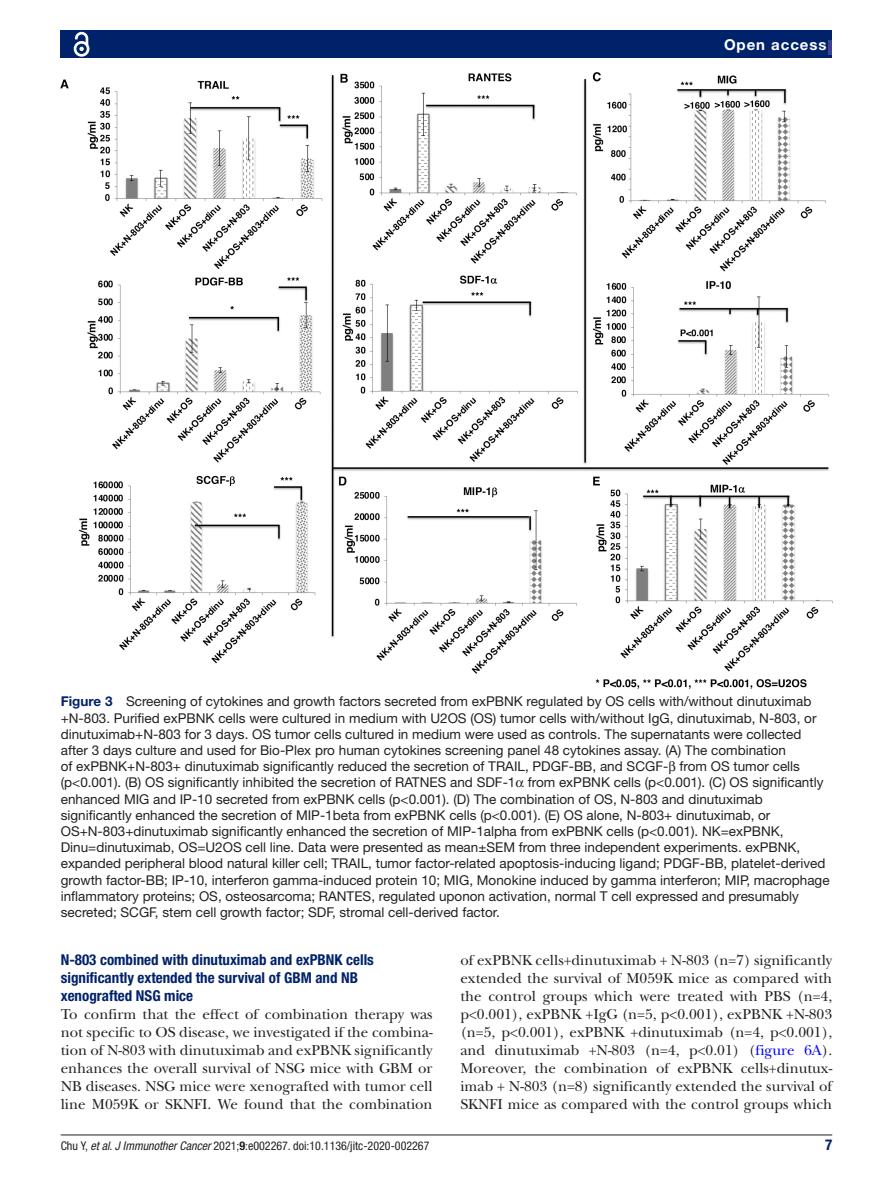
<style>
.page{position:relative;width:893px;height:1191px;background:#fff}
.page>*{position:absolute;margin:0;border:0;box-sizing:border-box;transform-origin:0 0}
.t1{font:15px/18px "New Baskerville";color:#231f20;text-align:justify}
.t2{font:700 condensed 15px/18px "Helvetica Neue LT Std";color:#00226b}
.t3{font:700 15px "Helvetica Neue LT Std";letter-spacing:.065em;color:#fff}
.t4{font:13.5px/16.2px "Helvetica Neue LT Std";color:#231f20}
.t5{font:condensed 12px "Helvetica Neue LT Std";color:#231f20}
.s1{font-weight:700;color:#00226b}
.s2{color:#00f}
.s3{font-style:italic}
.s4{font-weight:700}
</style>
<div class="page">
<hr style="left:61px;top:1134px;width:771px;height:1px;background:#231f20">
<div style="left:61px;top:31px;width:771px;height:27px;background:#00226b"></div>
<hr style="left:828px;top:40px;width:4px;height:15px;background:#414099">
<svg style="left:73px;top:31px;width:17px;height:26px"></svg>
<img style="left:61px;top:73px;width:771px;height:615px">
<p class="t3" style="left:724px;top:35px;width:104px">Open access</p>
<p class="t4" style="left:61px;top:693px;width:770px"><span class="s1">Figure 3</span> Screening of cytokines and growth factors secreted from exPBNK regulated by OS cells with/without dinutuximab +N-803. Purified exPBNK cells were cultured in medium with U2OS (OS) tumor cells with/without IgG, dinutuximab, N-803, or dinutuximab+N-803 for 3 days. OS tumor cells cultured in medium were used as controls. The supernatants were collected after 3 days culture and used for Bio-Plex pro human cytokines screening panel 48 cytokines assay. (A) The combination<br>of exPBNK+N-803+ dinutuximab significantly reduced the secretion of TRAIL, PDGF-BB, and SCGF- from OS tumor cells (p&lt;0.001). (B) OS significantly inhibited the secretion of RATNES and SDF-1 from exPBNK cells (p&lt;0.001). (C) OS significantly enhanced MIG and IP-10 secreted from exPBNK cells (p&lt;0.001). (D) The combination of OS, N-803 and dinutuximab significantly enhanced the secretion of MIP-1beta from exPBNK cells (p&lt;0.001). (E) OS alone, N-803+ dinutuximab, or OS+N-803+dinutuximab significantly enhanced the secretion of MIP-1alpha from exPBNK cells (p&lt;0.001). NK=exPBNK, Dinu=dinutuximab, OS=U2OS cell line. Data were presented as mean±SEM from three independent experiments. exPBNK, expanded peripheral blood natural killer cell; TRAIL, tumor factor-related apoptosis-inducing ligand; PDGF-BB, platelet-derived growth factor-BB; IP-10, interferon gamma-induced protein 10; MIG, Monokine induced by gamma interferon; MIP, macrophage inflammatory proteins; OS, osteosarcoma; RANTES, regulated uponon activation, normal T cell expressed and presumably secreted; SCGF, stem cell growth factor; SDF, stromal cell-derived factor.</p>
<p class="t2" style="left:61px;top:950px;width:315px">N-803 combined with dinutuximab and exPBNK cells significantly extended the survival of GBM and NB xenografted NSG mice</p>
<p class="t1" style="left:61px;top:1005px;width:373px">To confirm that the effect of combination therapy was not specific to OS disease, we investigated if the combina&shy;tion of N-803 with dinutuximab and exPBNK significantly enhances the overall survival of NSG mice with GBM or NB diseases. NSG mice were xenografted with tumor cell line M059K or SKNFI. We found that the combination</p>
<p class="t1" style="left:460px;top:951px;width:373px">of exPBNK cells+dinutuximab + N-803 (n=7) significantly extended the survival of M059K mice as compared with the control groups which were treated with PBS (n=4, p&lt;0.001), exPBNK +IgG (n=5, p&lt;0.001), exPBNK +N-803 (n=5, p&lt;0.001), exPBNK +dinutuximab (n=4, p&lt;0.001), and dinutuximab +N-803 (n=4, p&lt;0.01) (<span class="s2">figure 6A</span>).<br>Moreover, the combination of exPBNK cells+dinutux&shy;imab + N-803 (n=8) significantly extended the survival of SKNFI mice as compared with the control groups which</p>
<p class="t5" style="left:61px;top:1138px;width:370px">Chu Y, <span class="s3">et al</span>. <span class="s3">J Immunother Cancer</span> 2021;<span class="s4">9</span>:e002267. doi:10.1136/jitc-2020-002267</p>
<p class="t2" style="left:825px;top:1135px;width:9px">7</p>
</div>
